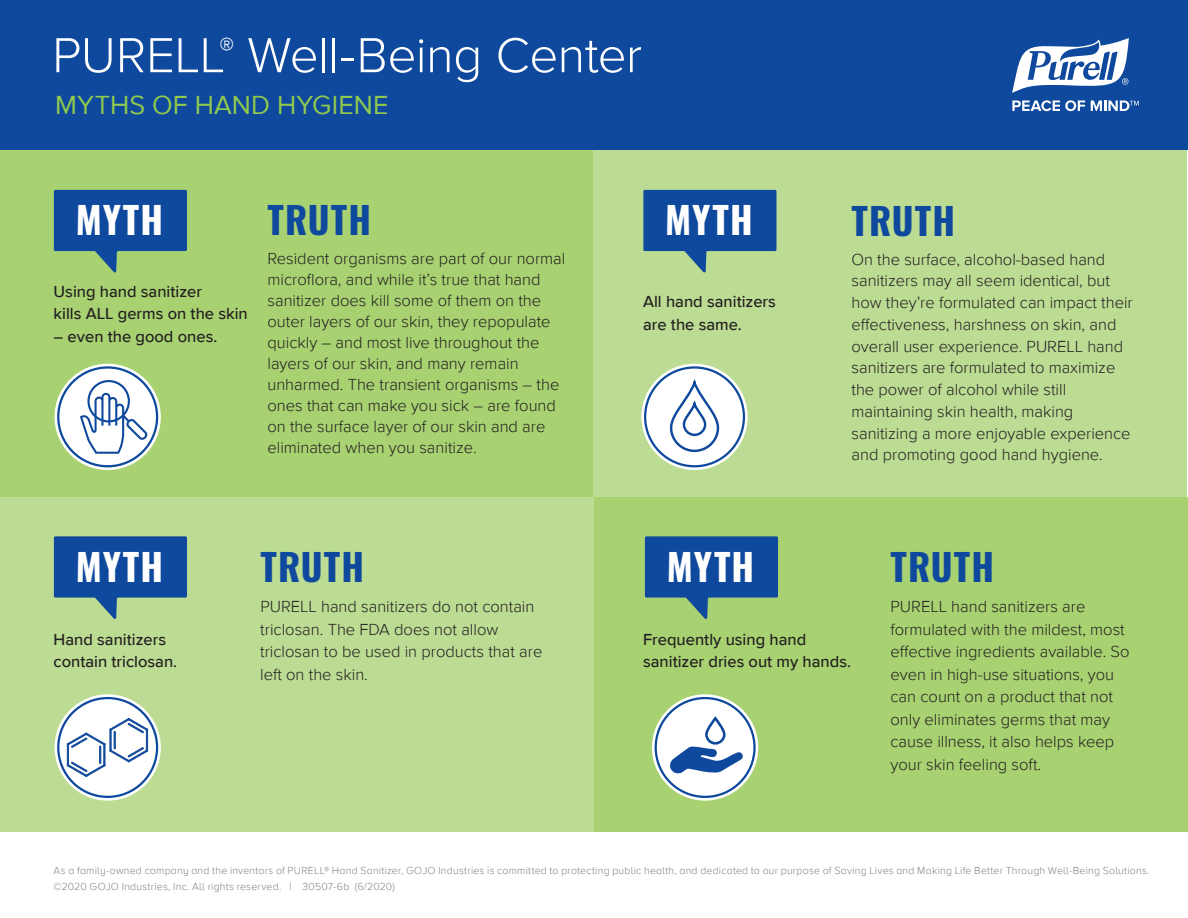
<style>
.page{position:relative;width:1188px;height:918px;background:#fff}
.page>*{position:absolute;margin:0;border:0;box-sizing:border-box;transform-origin:0 0}
.t1{font:300 51px "Proxima Nova";letter-spacing:-.01em;color:#fff}
.t2{font:700 37.05px "Oswald";letter-spacing:.03em;color:#0f499d}
.t3{font:700 37.05px "Oswald";letter-spacing:.03em;color:#fff}
.t4{font:27px "Proxima Nova";letter-spacing:.005em;color:#90c94f}
.t5{font:300 16.5px/22.5px "Proxima Nova";color:#231f20}
.t6{font:500 16.5px/22.5px "Proxima Nova";color:#231f20}
.t7{font:300 10.5px/16.5px "Proxima Nova A";letter-spacing:.02em;color:#808285}
</style>
<div class="page">
<div style="left:0;top:139px;width:594px;height:384px;background:#a8d272"></div>
<div style="left:594px;top:139px;width:593px;height:384px;background:#bcdb93"></div>
<div style="left:594px;top:498px;width:594px;height:334px;background:#a8d272"></div>
<div style="left:0;top:498px;width:594px;height:334px;background:#bcdb93"></div>
<div style="left:0;top:0;width:1188px;height:149px;background:#0f499d"></div>
<svg style="left:1012px;top:100px;width:73px;height:11px"></svg>
<svg style="left:1091px;top:101px;width:48px;height:10px"></svg>
<svg style="left:1012px;top:38px;width:117px;height:55px"></svg>
<div style="left:652px;top:694px;width:106px;height:107px;border:8px solid #fff;border-radius:50%"></div>
<div style="left:656px;top:698px;width:99px;height:99px;background:#fff;border-radius:50%"></div>
<div style="left:655px;top:697px;width:101px;height:101px;border:2px solid #0f499d;border-radius:50%"></div>
<svg style="left:670px;top:746px;width:73px;height:28px"></svg>
<div style="left:705px;top:717px;width:21px;height:28px;border:3px solid #0f499d;border-radius:9px"></div>
<div style="left:641px;top:364px;width:107px;height:106px;border:8px solid #fff;border-radius:50%"></div>
<div style="left:645px;top:367px;width:99px;height:99px;background:#fff;border-radius:50%"></div>
<div style="left:644px;top:366px;width:101px;height:101px;border:2px solid #0f499d;border-radius:50%"></div>
<svg style="left:669px;top:367px;width:51px;height:86px"></svg>
<div style="left:55px;top:364px;width:106px;height:106px;border:8px solid #fff;border-radius:50%"></div>
<div style="left:58px;top:367px;width:99px;height:99px;background:#fff;border-radius:50%"></div>
<div style="left:57px;top:366px;width:101px;height:101px;border:2px solid #0f499d;border-radius:50%"></div>
<svg style="left:80px;top:380px;width:67px;height:74px"></svg>
<div style="left:55px;top:694px;width:106px;height:107px;border:8px solid #fff;border-radius:50%"></div>
<div style="left:58px;top:698px;width:99px;height:99px;background:#fff;border-radius:50%"></div>
<div style="left:57px;top:697px;width:101px;height:101px;border:2px solid #0f499d;border-radius:50%"></div>
<svg style="left:66px;top:717px;width:83px;height:61px"></svg>
<svg style="left:54px;top:190px;width:133px;height:83px"></svg>
<svg style="left:54px;top:536px;width:133px;height:83px"></svg>
<svg style="left:645px;top:536px;width:133px;height:83px"></svg>
<svg style="left:643px;top:190px;width:134px;height:83px"></svg>
<h1 class="t1" style="left:52px;top:17px;width:591px">PURELL<sup>®</sup> Well-Being Center</h1>
<h3 class="t4" style="left:55px;top:85px;width:335px">MYTHS OF HAND HYGIENE</h3>
<h2 class="t3" style="left:76px;top:201px;width:89px">MYTH</h2>
<p class="t6" style="left:54px;top:279px;width:196px">Using hand sanitizer<br>kills ALL germs on the skin</p>
<p class="t6" style="left:54px;top:324px;width:165px">– even the good ones.</p>
<h2 class="t2" style="left:268px;top:201px;width:105px">TRUTH</h2>
<h2 class="t3" style="left:665px;top:201px;width:89px">MYTH</h2>
<p class="t5" style="left:268px;top:247px;width:299px;line-height:21px">Resident organisms are part of our normal microflora, and while it’s true that hand sanitizer does kill some of them on the outer layers of our skin, they repopulate quickly – and most live throughout the layers of our skin, and many remain unharmed. The transient organisms – the ones that can make you sick – are found on the surface layer of our skin and are eliminated when you sanitize.</p>
<p class="t6" style="left:643px;top:290px;width:134px">All hand sanitizers are the same.</p>
<h2 class="t2" style="left:852px;top:201px;width:105px">TRUTH</h2>
<p class="t5" style="left:852px;top:247px;width:283px;line-height:21.8px">On the surface, alcohol-based hand sanitizers may all seem identical, but how they’re formulated can impact their effectiveness, harshness on skin, and overall user experience. PURELL hand sanitizers are formulated to maximize the power of alcohol while still maintaining skin health, making sanitizing a more enjoyable experience and promoting good hand hygiene.</p>
<h2 class="t3" style="left:76px;top:548px;width:89px">MYTH</h2>
<h2 class="t3" style="left:667px;top:548px;width:89px">MYTH</h2>
<h2 class="t2" style="left:260px;top:548px;width:105px">TRUTH</h2>
<p class="t5" style="left:260px;top:594px;width:284px">PURELL hand sanitizers do not contain triclosan. The FDA does not allow triclosan to be used in products that are left on the skin.</p>
<p class="t6" style="left:54px;top:627px;width:125px">Hand sanitizers contain triclosan.</p>
<p class="t6" style="left:643px;top:627px;width:209px">Frequently using hand sanitizer dries out my hands.</p>
<h2 class="t2" style="left:891px;top:548px;width:105px">TRUTH</h2>
<p class="t5" style="left:891px;top:594px;width:241px">PURELL hand sanitizers are formulated with the mildest, most effective ingredients available. So even in high-use situations, you can count on a product that not only eliminates germs that may cause illness, it also helps keep your skin feeling soft.</p>
<p class="t7" style="left:54px;top:861px;width:1097px">As a family-owned company and the inventors of PURELL® Hand Sanitizer, GOJO Industries is committed to protecting public health, and dedicated to our purpose of Saving Lives and Making Life Better Through Well-Being Solutions. ©2020 GOJO Industries, Inc. All rights reserved. | 30507-6b (6/2020)</p>
</div>
